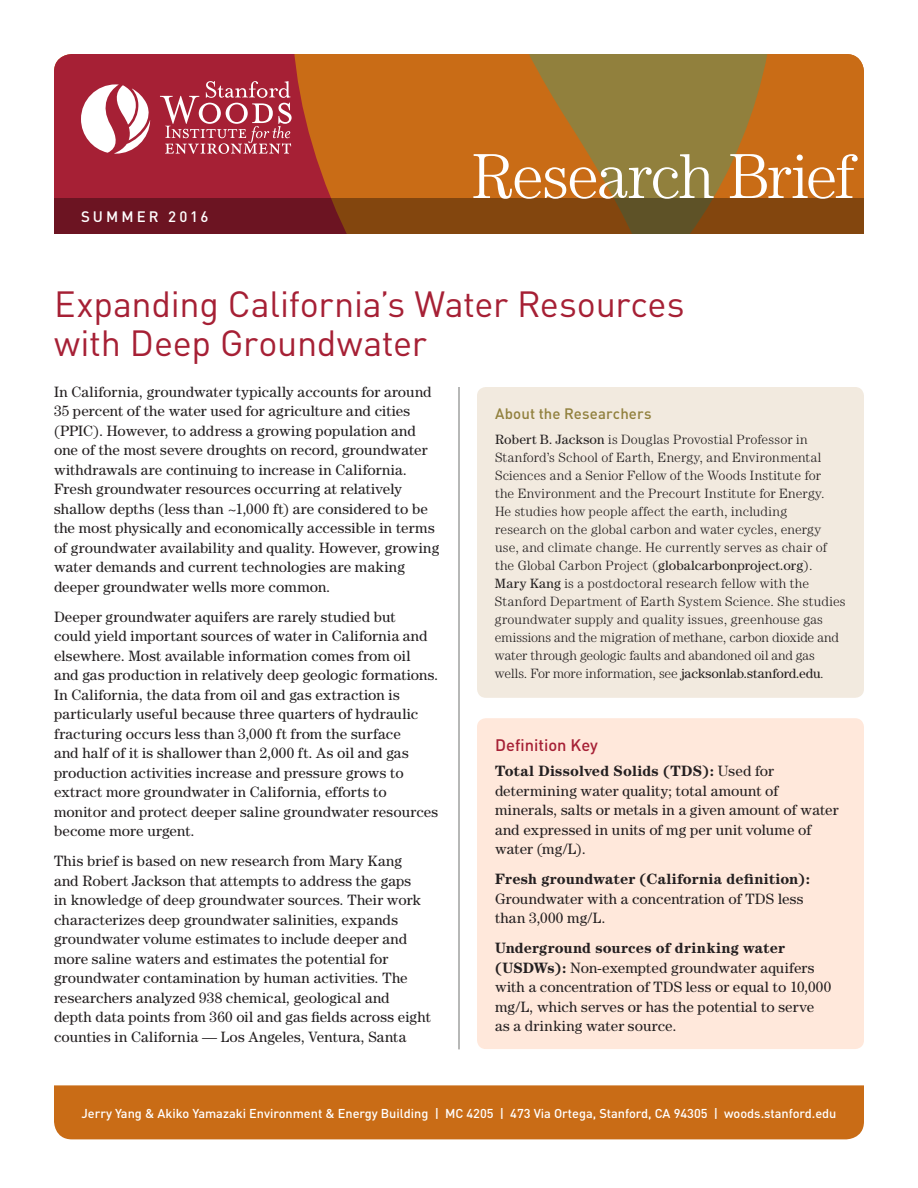
<style>
.page{position:relative;width:918px;height:1188px;background:#fff}
.page>*{position:absolute;margin:0;border:0;box-sizing:border-box;transform-origin:0 0}
.t1{font:300 63.75px "Century";letter-spacing:-.03em;color:#fff}
.t2{font:36px/39px "DIN";letter-spacing:-.01em;color:#a62035}
.t3{font:500 16.5px "DIN";color:#a62035}
.t4{font:15px/19.5px "Century";letter-spacing:.01em;color:#231f20}
.t5{font:700 15px "Century";letter-spacing:.005em;color:#231f20}
.t6{font:500 15px "DIN";letter-spacing:.005em;color:#91803d}
.t7{font:500 15px "DIN";letter-spacing:.205em;color:#fff}
.t8{font:300 13.5px/18px "Century";letter-spacing:.01em;color:#231f20}
.t9{font:500 12.75px "DIN";color:#fff}
.s1{font-weight:400}
.s2{font-weight:700}
</style>
<div class="page">
<svg style="left:54px;top:54px;width:375px;height:144px;background:#b54127"></svg>
<svg style="left:429px;top:54px;width:435px;height:144px;background:#b27425"></svg>
<svg style="left:54px;top:198px;width:810px;height:36px;background:#773517"></svg>
<svg style="left:81px;top:84px;width:69px;height:70px"></svg>
<svg style="left:160px;top:81px;width:132px;height:73px;background:#b84d5e"></svg>
<div style="left:54px;top:1085px;width:810px;height:54px;background:#c96c16"></div>
<div style="left:477px;top:387px;width:387px;height:311px;background:#f2eadf;border-radius:9px"></div>
<div style="left:477px;top:718px;width:387px;height:331px;background:#ffe8db;border-radius:9px"></div>
<hr style="left:459px;top:387px;width:1px;height:662px;background:#717271">
<p class="t7" style="left:81px;top:207px;width:129px">SUMMER 2016</p>
<h1 class="t1" style="left:472px;top:140px;width:385px">Research Brief</h1>
<h2 class="t2" style="left:54px;top:284px;width:632px">Expanding California’s Water Resources with Deep Groundwater</h2>
<p class="t4" style="left:54px;top:382px;width:387px">In California, groundwater typically accounts for around 35 percent of the water used for agriculture and cities (PPIC). However, to address a growing population and one of the most severe droughts on record, groundwater withdrawals are continuing to increase in California.<br>Fresh groundwater resources occurring at relatively shallow depths (less than ~1,000 ft) are considered to be the most physically and economically accessible in terms of groundwater availability and quality. However, growing water demands and current technologies are making deeper groundwater wells more common.</p>
<p class="t4" style="left:54px;top:607px;width:386px">Deeper groundwater aquifers are rarely studied but<br>could yield important sources of water in California and elsewhere. Most available information comes from oil and gas production in relatively deep geologic formations.<br>In California, the data from oil and gas extraction is particularly useful because three quarters of hydraulic fracturing occurs less than 3,000 ft from the surface<br>and half of it is shallower than 2,000 ft. As oil and gas production activities increase and pressure grows to extract more groundwater in California, efforts to monitor and protect deeper saline groundwater resources become more urgent.</p>
<p class="t4" style="left:54px;top:851px;width:378px">This brief is based on new research from Mary Kang<br>and Robert Jackson that attempts to address the gaps<br>in knowledge of deep groundwater sources. Their work characterizes deep groundwater salinities, expands groundwater volume estimates to include deeper and more saline waters and estimates the potential for groundwater contamination by human activities. The researchers analyzed 938 chemical, geological and depth data points from 360 oil and gas fields across eight counties in California — Los Angeles, Ventura, Santa</p>
<p class="t6" style="left:495px;top:404px;width:158px">About the Researchers</p>
<p class="t8" style="left:495px;top:431px;width:352px"><span class="s1">Robert B. Jackson</span> is Douglas Provostial Professor in Stanford’s School of Earth, Energy, and Environmental Sciences and a Senior Fellow of the Woods Institute for<br>the Environment and the Precourt Institute for Energy.<br>He studies how people affect the earth, including<br>research on the global carbon and water cycles, energy use, and climate change. He currently serves as chair of the Global Carbon Project (<span class="s1">globalcarbonproject.org</span>).<br><span class="s1">Mary Kang</span> is a postdoctoral research fellow with the Stanford Department of Earth System Science. She studies groundwater supply and quality issues, greenhouse gas emissions and the migration of methane, carbon dioxide and water through geologic faults and abandoned oil and gas wells. For more information, see <span class="s1">jacksonlab.stanford.edu</span>.</p>
<p class="t3" style="left:495px;top:735px;width:105px">Definition Key</p>
<p class="t4" style="left:495px;top:761px;width:345px"><span class="s2">Total Dissolved Solids (TDS):</span> Used for determining water quality; total amount of minerals, salts or metals in a given amount of water and expressed in units of mg per unit volume of water (mg/L).</p>
<p class="t5" style="left:495px;top:870px;width:317px">Fresh groundwater (California definition):</p>
<p class="t4" style="left:495px;top:888px;width:310px">Groundwater with a concentration of TDS less than 3,000 mg/L.</p>
<p class="t4" style="left:495px;top:938px;width:338px"><span class="s2">Underground sources of drinking water (USDWs):</span> Non-exempted groundwater aquifers with a concentration of TDS less or equal to 10,000 mg/L, which serves or has the potential to serve as a drinking water source.</p>
<p class="t9" style="left:81px;top:1105px;width:757px">Jerry Yang &amp; Akiko Yamazaki Environment &amp; Energy Building | MC 4205 | 473 Via Ortega, Stanford, CA 94305 | woods.stanford.edu</p>
</div>
